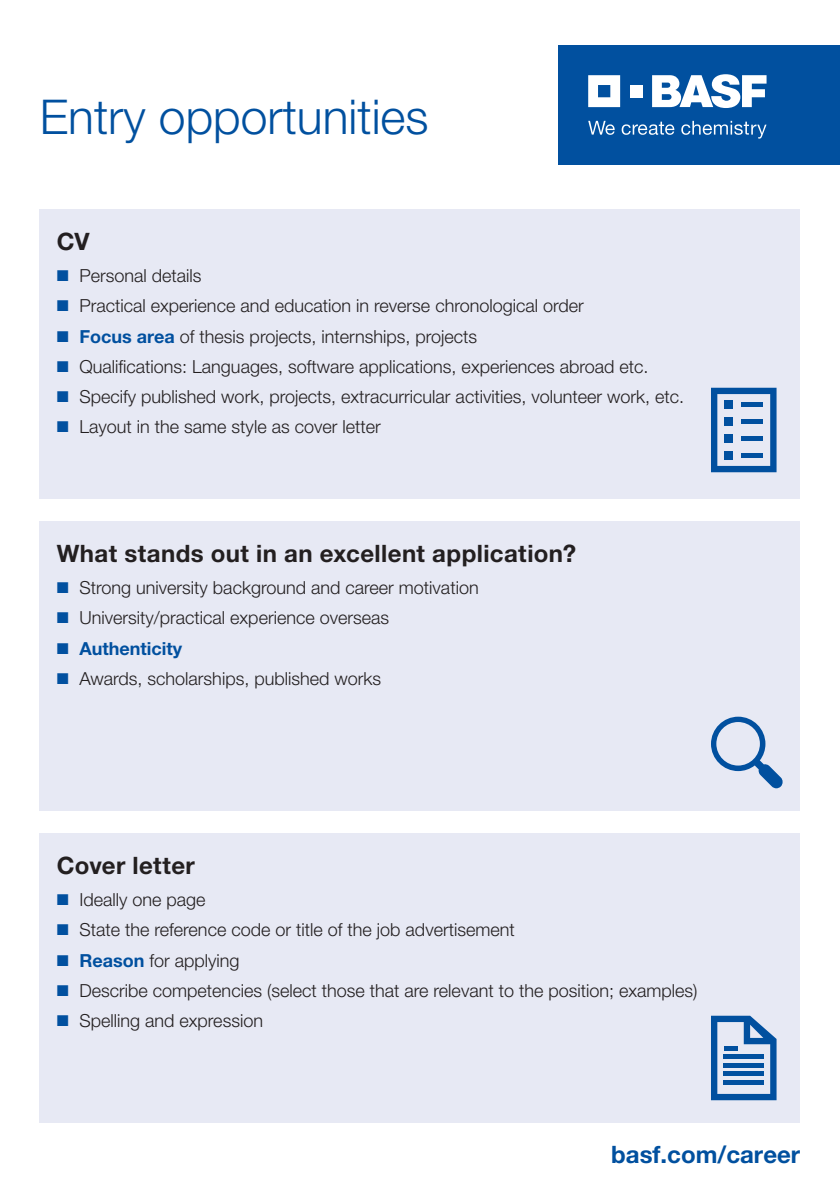
<style>
.page{position:relative;width:840px;height:1191px;background:#fff}
.page>*{position:absolute;margin:0;border:0;box-sizing:border-box;transform-origin:0 0}
.t1{font:300 48px "Helvetica Neue LT Pro";color:#01509f}
.t2{font:700 24px "Helvetica Neue LT Pro";letter-spacing:.015em;color:#231f20}
.t3{font:700 24px "Helvetica Neue LT Pro";color:#01509f}
.t4{font:300 18px/30.2px "Helvetica Neue LT Pro";color:#231f20}
.s1{color:#01509f}
.s2{font-weight:700;color:#01509f}
</style>
<div class="page">
<div style="left:40px;top:210px;width:759px;height:289px;background:#e7e9f4"></div>
<div style="left:40px;top:522px;width:759px;height:289px;background:#e7e9f4"></div>
<div style="left:40px;top:833px;width:759px;height:290px;background:#e7e9f4"></div>
<div style="left:558px;top:45px;width:281px;height:119px;background:#01509f"></div>
<svg style="left:588px;top:75px;width:31px;height:32px"></svg>
<div style="left:629px;top:85px;width:13px;height:12px;background:#fff"></div>
<svg style="left:652px;top:74px;width:114px;height:34px"></svg>
<svg style="left:588px;top:121px;width:26px;height:14px"></svg>
<svg style="left:621px;top:122px;width:53px;height:13px"></svg>
<svg style="left:681px;top:121px;width:85px;height:18px"></svg>
<svg style="left:711px;top:388px;width:65px;height:84px"></svg>
<div style="left:724px;top:400px;width:8px;height:9px;background:#01509f"></div>
<div style="left:741px;top:402px;width:21px;height:5px;background:#01509f"></div>
<div style="left:724px;top:417px;width:8px;height:9px;background:#01509f"></div>
<div style="left:741px;top:419px;width:21px;height:5px;background:#01509f"></div>
<div style="left:724px;top:434px;width:8px;height:9px;background:#01509f"></div>
<hr style="left:741px;top:436px;width:21px;height:4px;background:#01509f">
<div style="left:724px;top:451px;width:8px;height:8px;background:#01509f"></div>
<hr style="left:741px;top:453px;width:21px;height:4px;background:#01509f">
<svg style="left:711px;top:1015px;width:65px;height:85px"></svg>
<div style="left:723px;top:1054px;width:40px;height:5px;background:#01509f"></div>
<hr style="left:723px;top:1046px;width:14px;height:4px;background:#01509f">
<hr style="left:723px;top:1063px;width:40px;height:4px;background:#01509f">
<div style="left:723px;top:1071px;width:40px;height:5px;background:#01509f"></div>
<hr style="left:723px;top:1080px;width:40px;height:4px;background:#01509f">
<svg style="left:711px;top:716px;width:71px;height:72px"></svg>
<h1 class="t1" style="left:40px;top:88px;width:390px">Entry opportunities</h1>
<h2 class="t2" style="left:57px;top:226px;width:34px">CV</h2>
<p class="t4" style="left:57px;top:260px;width:628px"><span class="s1">◾</span> Personal details<br><span class="s1">◾</span> Practical experience and education in reverse chronological order<br><span class="s1">◾</span> <span class="s2">Focus area</span> of thesis projects, internships, projects<br><span class="s1">◾</span> Qualifications: Languages, software applications, experiences abroad etc.<br><span class="s1">◾</span> Specify published work, projects, extracurricular activities, volunteer work, etc. <span class="s1">◾</span> Layout in the same style as cover letter</p>
<h2 class="t2" style="left:57px;top:538px;width:520px">What stands out in an excellent application?</h2>
<p class="t4" style="left:57px;top:572px;width:423px"><span class="s1">◾</span> Strong university background and career motivation <span class="s1">◾</span> University/practical experience overseas<br><span class="s1">◾</span> <span class="s2">Authenticity<br></span><span class="s1">◾</span> Awards, scholarships, published works</p>
<h2 class="t2" style="left:57px;top:850px;width:140px">Cover letter</h2>
<p class="t4" style="left:57px;top:884px;width:642px"><span class="s1">◾</span> Ideally one page<br><span class="s1">◾</span> State the reference code or title of the job advertisement<br><span class="s1">◾</span> <span class="s2">Reason</span> for applying<br><span class="s1">◾</span> Describe competencies (select those that are relevant to the position; examples) <span class="s1">◾</span> Spelling and expression</p>
<h2 class="t3" style="left:611px;top:1139px;width:190px">basf.com/career</h2>
</div>
